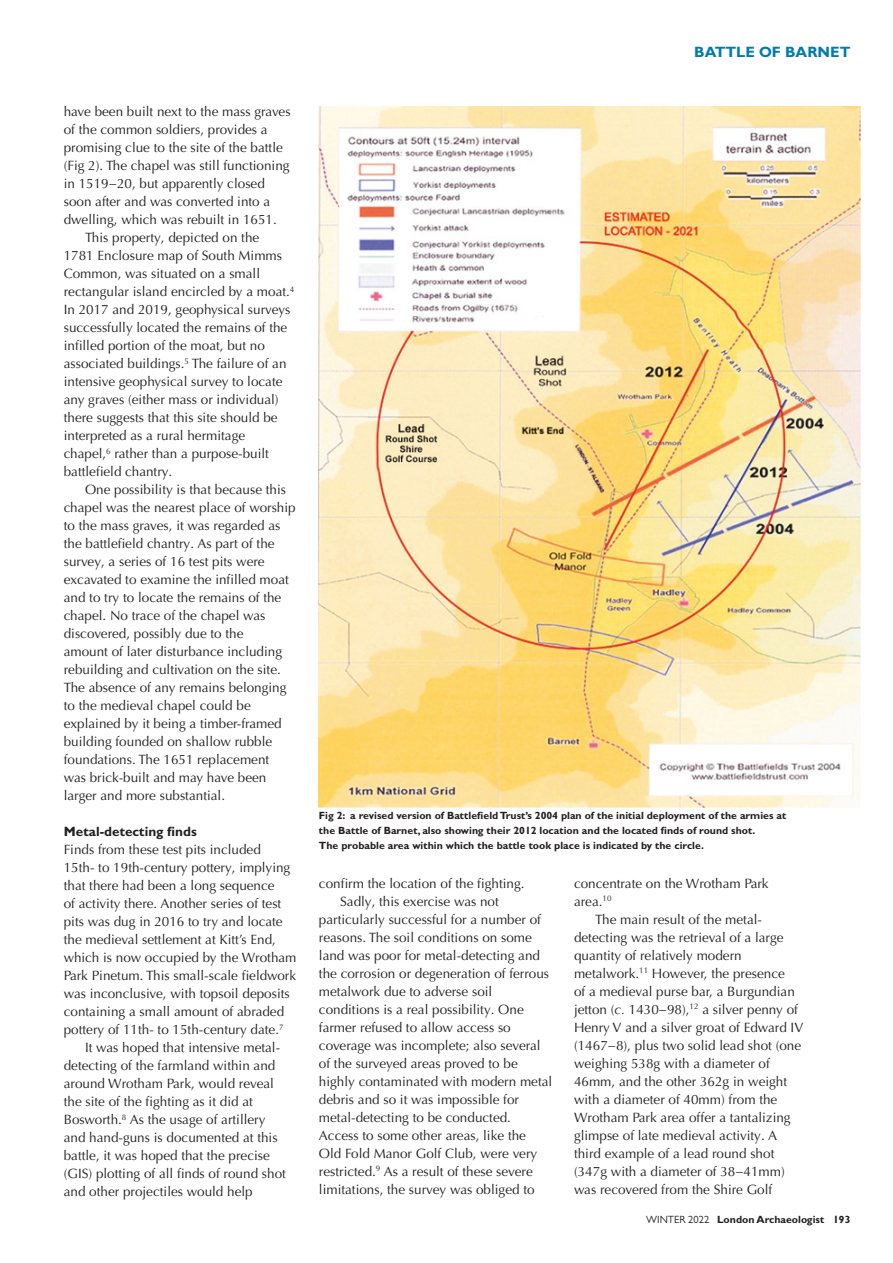
<style>
.page{position:relative;width:893px;height:1263px;background:#fff}
.page>*{position:absolute;margin:0;border:0;box-sizing:border-box;transform-origin:0 0}
.t1{font:700 15px "Gill Sans MT Pro";color:#007cad}
.t2{font:13.5px/18px "Optima LT Pro";color:#231f20}
.t3{font:700 13.5px "Gill Sans MT Pro";color:#231f20}
.t4{font:700 10.5px/15px "Gill Sans MT Pro";color:#231f20}
.s1{font-style:italic}
.s2{font-weight:400}
</style>
<div class="page">
<img style="left:319px;top:106px;width:542px;height:701px">
<p class="t2" style="left:64px;top:104px;width:228px">have been built next to the mass graves of the common soldiers, provides a promising clue to the site of the battle (Fig 2). The chapel was still functioning in 1519−20, but apparently closed soon after and was converted into a dwelling, which was rebuilt in 1651.</p>
<p class="t2" style="left:64px;top:230px;width:232px;text-indent:21px">This property, depicted on the<br>1781 Enclosure map of South Mimms Common, was situated on a small rectangular island encircled by a moat.<sup>4<br></sup>In 2017 and 2019, geophysical surveys successfully located the remains of the infilled portion of the moat, but no associated buildings.<sup>5</sup> The failure of an intensive geophysical survey to locate any graves (either mass or individual) there suggests that this site should be interpreted as a rural hermitage chapel,<sup>6</sup> rather than a purpose-built battlefield chantry.</p>
<p class="t2" style="left:64px;top:482px;width:233px;text-indent:21px">One possibility is that because this chapel was the nearest place of worship to the mass graves, it was regarded as the battlefield chantry. As part of the survey, a series of 16 test pits were excavated to examine the infilled moat and to try to locate the remains of the chapel. No trace of the chapel was discovered, possibly due to the<br>amount of later disturbance including rebuilding and cultivation on the site.<br>The absence of any remains belonging to the medieval chapel could be explained by it being a timber-framed building founded on shallow rubble foundations. The 1651 replacement<br>was brick-built and may have been larger and more substantial.</p>
<h1 class="t3" style="left:64px;top:827px;width:135px">Metal-detecting finds</h1>
<p class="t2" style="left:64px;top:842px;width:234px">Finds from these test pits included<br>15th- to 19th-century pottery, implying that there had been a long sequence<br>of activity there. Another series of test pits was dug in 2016 to try and locate the medieval settlement at Kitt’s End, which is now occupied by the Wrotham Park Pinetum. This small-scale fieldwork was inconclusive, with topsoil deposits containing a small amount of abraded pottery of 11th- to 15th-century date.<sup>7</sup></p>
<p class="t2" style="left:64px;top:1040px;width:224px;text-indent:21px">It was hoped that intensive metal&shy;detecting of the farmland within and around Wrotham Park, would reveal the site of the fighting as it did at Bosworth.<sup>8</sup> As the usage of artillery and hand-guns is documented at this battle, it was hoped that the precise (GIS) plotting of all finds of round shot and other projectiles would help</p>
<p class="t1" style="left:694px;top:47px;width:158px">BATTLE OF BARNET</p>
<p class="t4" style="left:319px;top:809px;width:469px">Fig 2: a revised version of Battlefield Trust’s 2004 plan of the initial deployment of the armies at the Battle of Barnet, also showing their 2012 location and the located finds of round shot.<br>The probable area within which the battle took place is indicated by the circle.</p>
<p class="t2" style="left:319px;top:876px;width:207px">confirm the location of the fighting.</p>
<p class="t2" style="left:319px;top:894px;width:235px;text-indent:21px">Sadly, this exercise was not particularly successful for a number of reasons. The soil conditions on some land was poor for metal-detecting and the corrosion or degeneration of ferrous metalwork due to adverse soil conditions is a real possibility. One farmer refused to allow access so coverage was incomplete; also several of the surveyed areas proved to be highly contaminated with modern metal debris and so it was impossible for metal-detecting to be conducted.<br>Access to some other areas, like the<br>Old Fold Manor Golf Club, were very restricted.<sup>9</sup> As a result of these severe limitations, the survey was obliged to</p>
<p class="t2" style="left:574px;top:876px;width:196px">concentrate on the Wrotham Park area.<sup>10</sup></p>
<p class="t2" style="left:574px;top:912px;width:231px;text-indent:21px">The main result of the metal&shy;detecting was the retrieval of a large quantity of relatively modern metalwork.<sup>11</sup> However, the presence<br>of a medieval purse bar, a Burgundian jetton (<span class="s1">c.</span> 1430−98),<sup>12</sup> a silver penny of Henry V and a silver groat of Edward IV (1467−8), plus two solid lead shot (one weighing 538g with a diameter of 46mm, and the other 362g in weight with a diameter of 40mm) from the Wrotham Park area offer a tantalizing glimpse of late medieval activity. A third example of a lead round shot (347g with a diameter of 38−41mm) was recovered from the Shire Golf</p>
<p class="t4" style="left:646px;top:1213px;width:206px"><span class="s2">WINTER 2022</span> London Archaeologist 193</p>
</div>
